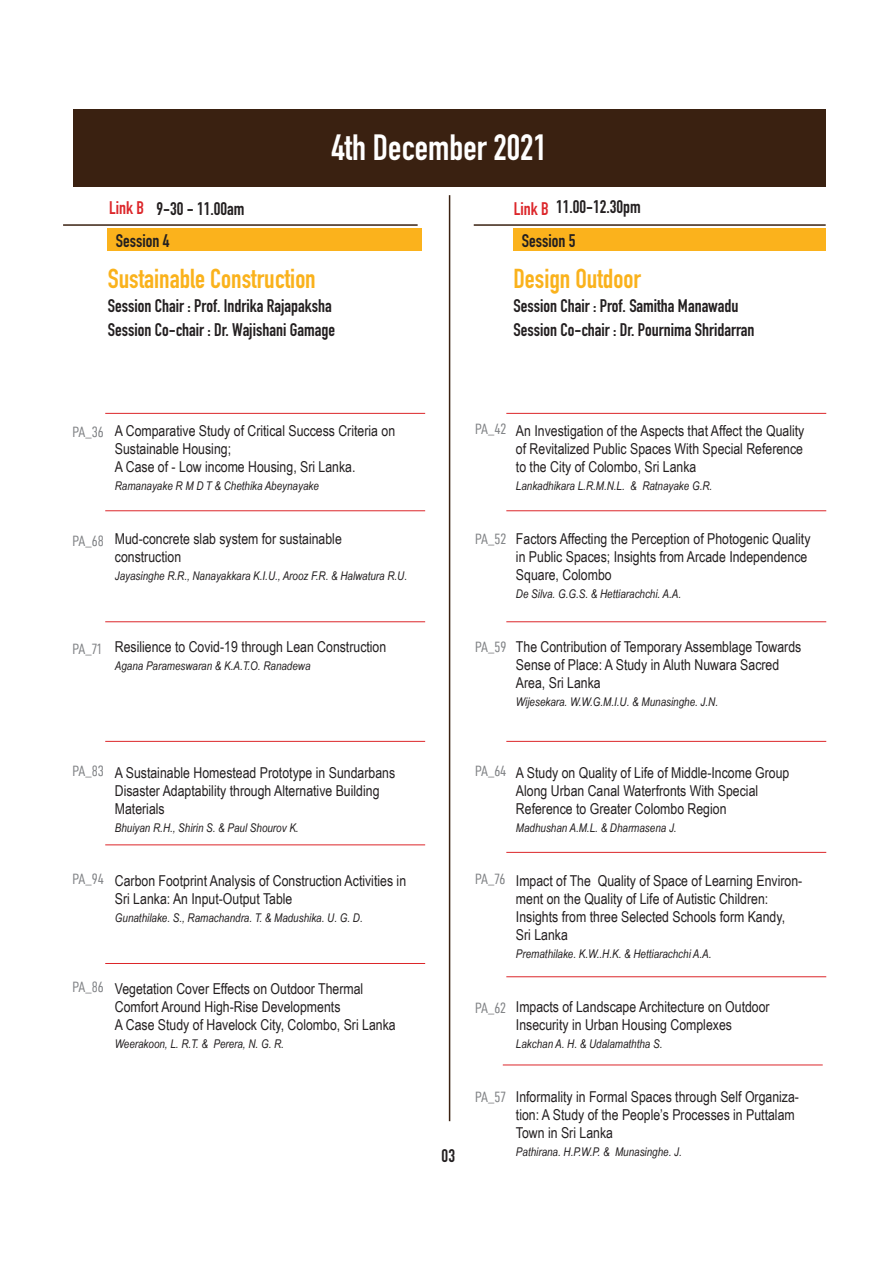
<style>
.page{position:relative;width:893px;height:1263px;background:#fff}
.page>*{position:absolute;margin:0;border:0;box-sizing:border-box;transform-origin:0 0}
.t1{font:700 36px "DIN Condensed";color:#fff}
.t2{font:700 27px "DIN Condensed";color:#fab21c}
.t3{font:700 18px/24px "DIN Condensed";color:#231f20}
.t4{font:700 18px "DIN Condensed";color:#dc262a}
.t5{font:15px/18px "Arial Narrow";color:#231f20}
.t6{font:15px "D DIN Condensed";letter-spacing:-.03em;color:#808285}
.t7{font:italic 12px "Arial Narrow";color:#231f20}
</style>
<div class="page">
<div style="left:73px;top:110px;width:753px;height:77px;background:#3a2111"></div>
<hr style="left:449px;top:195px;width:1px;height:926px;background:#3a2111">
<hr style="left:63px;top:224px;width:355px;height:2px;background:#3a2111">
<hr style="left:474px;top:224px;width:352px;height:2px;background:#3a2111">
<div style="left:107px;top:229px;width:315px;height:22px;background:#fbb21c"></div>
<div style="left:513px;top:229px;width:313px;height:22px;background:#fbb21c"></div>
<hr style="left:105px;top:510px;width:320px;height:1px;background:#dc262a">
<hr style="left:105px;top:413px;width:320px;height:1px;background:#dc262a">
<hr style="left:105px;top:621px;width:320px;height:1px;background:#dc262a">
<hr style="left:105px;top:741px;width:320px;height:1px;background:#dc262a">
<hr style="left:105px;top:844px;width:320px;height:1px;background:#dc262a">
<hr style="left:105px;top:963px;width:320px;height:1px;background:#dc262a">
<hr style="left:503px;top:1064px;width:320px;height:1px;background:#dc262a">
<hr style="left:506px;top:510px;width:320px;height:1px;background:#dc262a">
<hr style="left:506px;top:413px;width:320px;height:1px;background:#dc262a">
<hr style="left:506px;top:621px;width:320px;height:1px;background:#dc262a">
<hr style="left:506px;top:741px;width:320px;height:1px;background:#dc262a">
<hr style="left:506px;top:852px;width:320px;height:1px;background:#dc262a">
<hr style="left:506px;top:976px;width:320px;height:1px;background:#dc262a">
<h1 class="t1" style="left:331px;top:123px;width:217px">4th December 2021</h1>
<p class="t3" style="left:156px;top:196px;width:90px">9-30 - 11.00am</p>
<p class="t3" style="left:556px;top:195px;width:86px">11.00-12.30pm</p>
<p class="t4" style="left:109px;top:196px;width:37px">Link B</p>
<p class="t3" style="left:116px;top:228px;width:55px">Session 4</p>
<p class="t3" style="left:522px;top:228px;width:55px">Session 5</p>
<p class="t4" style="left:514px;top:197px;width:37px">Link B</p>
<h2 class="t2" style="left:108px;top:260px;width:210px">Sustainable Construction</h2>
<p class="t3" style="left:108px;top:293px;width:229px">Session Chair : Prof. Indrika Rajapaksha<br>Session Co-chair : Dr. Wajishani Gamage</p>
<h2 class="t2" style="left:513px;top:260px;width:129px">Design Outdoor</h2>
<p class="t3" style="left:513px;top:293px;width:243px">Session Chair : Prof. Samitha Manawadu<br>Session Co-chair : Dr. Pournima Shridarran</p>
<p class="t6" style="left:73px;top:423px;width:33px">PA_36</p>
<p class="t5" style="left:115px;top:421px;width:282px">A Comparative Study of Critical Success Criteria on<br>Sustainable Housing;<br>A Case of - Low income Housing, Sri Lanka.</p>
<p class="t7" style="left:115px;top:478px;width:206px">Ramanayake R M D T &amp; Chethika Abeynayake</p>
<p class="t6" style="left:475px;top:420px;width:33px">PA_42</p>
<p class="t5" style="left:516px;top:421px;width:290px;text-align:justify">An Investigation of the Aspects that Affect the Quality of Revitalized Public Spaces With Special Reference to the City of Colombo, Sri Lanka</p>
<p class="t7" style="left:516px;top:478px;width:198px">Lankadhikara L.R.M.N.L. &amp; Ratnayake G.R.</p>
<p class="t6" style="left:73px;top:533px;width:33px">PA_68</p>
<p class="t5" style="left:115px;top:529px;width:228px">Mud-concrete slab system for sustainable construction</p>
<p class="t7" style="left:115px;top:568px;width:294px">Jayasinghe R.R., Nanayakkara K.I.U., Arooz F.R. &amp; Halwatura R.U.</p>
<p class="t6" style="left:475px;top:531px;width:33px">PA_52</p>
<p class="t5" style="left:516px;top:529px;width:296px">Factors Affecting the Perception of Photogenic Quality in Public Spaces; Insights from Arcade Independence<br>Square, Colombo</p>
<p class="t7" style="left:516px;top:586px;width:167px">De Silva. G.G.S. &amp; Hettiarachchi. A.A.</p>
<p class="t6" style="left:73px;top:640px;width:30px">PA_71</p>
<p class="t5" style="left:115px;top:637px;width:273px">Resilience to Covid-19 through Lean Construction</p>
<p class="t7" style="left:115px;top:658px;width:197px">Agana Parameswaran &amp; K.A.T.O. Ranadewa</p>
<p class="t6" style="left:475px;top:639px;width:33px">PA_59</p>
<p class="t5" style="left:516px;top:637px;width:287px">The Contribution of Temporary Assemblage Towards<br>Sense of Place: A Study in Aluth Nuwara Sacred<br>Area, Sri Lanka</p>
<p class="t7" style="left:516px;top:694px;width:204px">Wijesekara. W.W.G.M.I.U. &amp; Munasinghe. J.N.</p>
<p class="t6" style="left:73px;top:763px;width:33px">PA_83</p>
<p class="t5" style="left:115px;top:763px;width:282px">A Sustainable Homestead Prototype in Sundarbans<br>Disaster Adaptability through Alternative Building<br>Materials</p>
<p class="t7" style="left:115px;top:820px;width:185px">Bhuiyan R.H., Shirin S. &amp; Paul Shourov K.</p>
<p class="t6" style="left:475px;top:763px;width:33px">PA_64</p>
<p class="t5" style="left:516px;top:763px;width:275px">A Study on Quality of Life of Middle-Income Group<br>Along Urban Canal Waterfronts With Special<br>Reference to Greater Colombo Region</p>
<p class="t7" style="left:516px;top:820px;width:162px">Madhushan A.M.L. &amp; Dharmasena J.</p>
<p class="t6" style="left:73px;top:870px;width:33px">PA_94</p>
<p class="t5" style="left:115px;top:871px;width:293px">Carbon Footprint Analysis of Construction Activities in<br>Sri Lanka: An Input-Output Table</p>
<p class="t7" style="left:115px;top:910px;width:249px">Gunathilake. S., Ramachandra. T. &amp; Madushika. U. G. D.</p>
<p class="t6" style="left:475px;top:871px;width:32px">PA_76</p>
<p class="t5" style="left:516px;top:871px;width:288px">Impact of The Quality of Space of Learning Environ&shy;ment on the Quality of Life of Autistic Children:<br>Insights from three Selected Schools form Kandy, Sri Lanka</p>
<p class="t7" style="left:516px;top:946px;width:197px">Premathilake. K.W..H.K. &amp; Hettiarachchi A.A.</p>
<p class="t6" style="left:73px;top:978px;width:33px">PA_86</p>
<p class="t5" style="left:115px;top:979px;width:282px">Vegetation Cover Effects on Outdoor Thermal<br>Comfort Around High-Rise Developments<br>A Case Study of Havelock City, Colombo, Sri Lanka</p>
<p class="t7" style="left:115px;top:1036px;width:171px">Weerakoon, L. R.T. &amp; Perera, N. G. R.</p>
<p class="t6" style="left:475px;top:999px;width:33px">PA_62</p>
<p class="t5" style="left:516px;top:997px;width:255px">Impacts of Landscape Architecture on Outdoor<br>Insecurity in Urban Housing Complexes</p>
<p class="t7" style="left:516px;top:1036px;width:148px">Lakchan A. H. &amp; Udalamaththa S.</p>
<p class="t3" style="left:442px;top:1144px;width:15px">03</p>
<p class="t6" style="left:475px;top:1088px;width:32px">PA_57</p>
<p class="t5" style="left:516px;top:1087px;width:285px">Informality in Formal Spaces through Self Organiza&shy;tion: A Study of the People’s Processes in Puttalam<br>Town in Sri Lanka</p>
<p class="t7" style="left:516px;top:1144px;width:167px">Pathirana. H.P.W.P. &amp; Munasinghe. J.</p>
</div>
